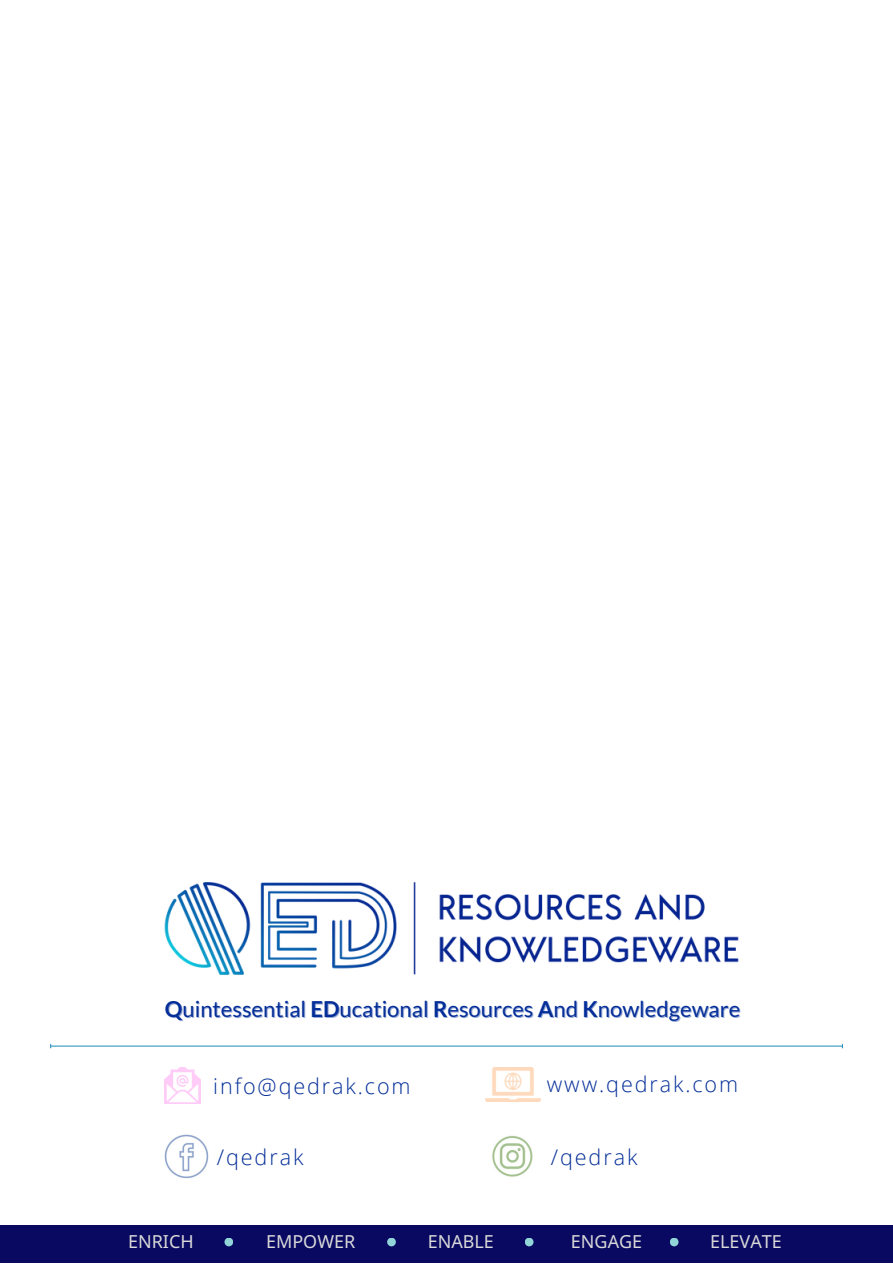
<style>
.page{position:relative;width:893px;height:1264px;background:#fff}
.page>*{position:absolute;margin:0;border:0;box-sizing:border-box;transform-origin:0 0}
.t1{font:22.05px "Lato";color:#042e98}
.t2{font:300 21.6px "Open Sans";letter-spacing:.09em;color:#042e98}
.t3{font:18px "Noto Sans";color:#d9d9d9}
.s1{font-weight:700;color:rgb(4 46 152/.41)}
.s2{color:rgb(4 46 152/.41)}
</style>
<div class="page">
<img style="left:164px;top:882px;width:575px;height:93px">
<img style="left:165px;top:1067px;width:36px;height:36px">
<img style="left:485px;top:1067px;width:55px;height:34px">
<div style="left:0;top:1225px;width:892px;height:37px;background:#090962"></div>
<div style="left:224px;top:1237px;width:9px;height:9px;background:#91d5d8;border-radius:50%"></div>
<svg style="left:387px;top:1237px;width:9px;height:9px"></svg>
<svg style="left:524px;top:1237px;width:9px;height:9px"></svg>
<svg style="left:669px;top:1237px;width:9px;height:9px"></svg>
<hr style="left:51px;top:1045px;width:791px;height:1px;background:#3597c1">
<img style="left:165px;top:1134px;width:44px;height:44px">
<img style="left:492px;top:1135px;width:41px;height:42px">
<p class="t1" style="left:166px;top:995px;width:576px"><span class="s1">Q</span>uintessential <span class="s1">ED</span>ucational <span class="s1">R</span>esources <span class="s1">A</span><span class="s2">nd</span> <span class="s1">K</span>nowledgeware</p>
<p class="t2" style="left:213px;top:1070px;width:199px">info@qedrak.com</p>
<p class="t2" style="left:546px;top:1069px;width:193px">www.qedrak.com</p>
<p class="t2" style="left:217px;top:1141px;width:88px">/qedrak</p>
<p class="t2" style="left:551px;top:1141px;width:88px">/qedrak</p>
<p class="t3" style="left:128px;top:1229px;width:67px">ENRICH</p>
<p class="t3" style="left:266px;top:1229px;width:91px">EMPOWER</p>
<p class="t3" style="left:427px;top:1229px;width:68px">ENABLE</p>
<p class="t3" style="left:571px;top:1229px;width:73px">ENGAGE</p>
<p class="t3" style="left:710px;top:1229px;width:73px">ELEVATE</p>
</div>
